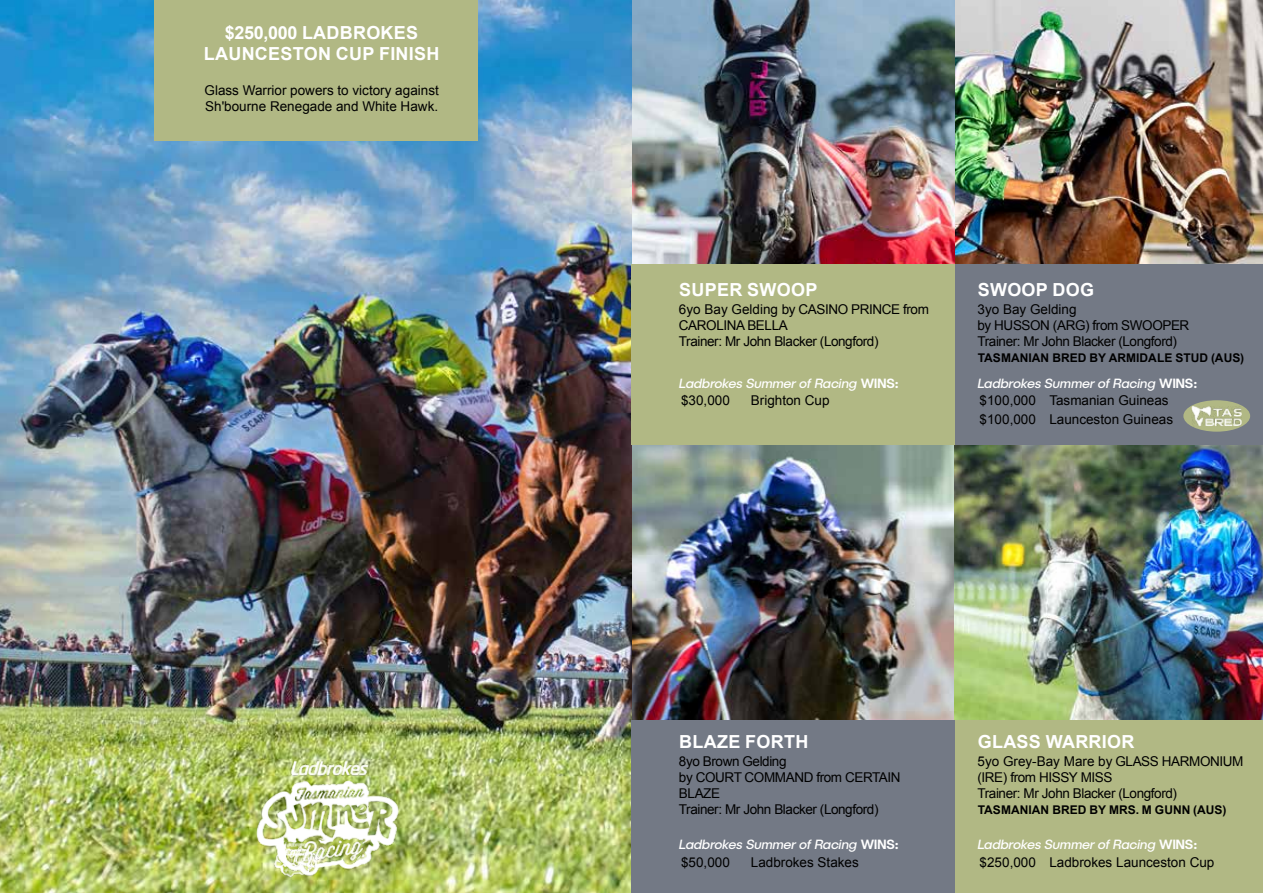
<style>
.page{position:relative;width:1263px;height:893px;background:#fff}
.page>*{position:absolute;margin:0;border:0;box-sizing:border-box;transform-origin:0 0}
.t1{font:700 18px/21.6px "Arial";letter-spacing:.015em;color:#fff;text-align:center}
.t2{font:13.5px/16.2px "Arial";letter-spacing:-.03em;color:#000}
.t3{font:13.5px/16.2px "Arial";color:#000}
.t4{font:italic 13.5px "Publica Sans";letter-spacing:-.02em;color:#fff}
.t5{font:700 12px "Arial";letter-spacing:.005em;color:#000}
.s1{font-weight:500;font-style:normal}
</style>
<div class="page">
<img style="left:631px;top:445px;width:324px;height:275px">
<img style="left:955px;top:445px;width:308px;height:275px">
<img style="left:955px;top:0;width:308px;height:264px">
<img style="left:631px;top:0;width:324px;height:264px">
<img style="left:0;top:0;width:631px;height:893px">
<div style="left:955px;top:264px;width:308px;height:181px;background:#737985"></div>
<div style="left:631px;top:264px;width:324px;height:181px;background:#b1b884"></div>
<div style="left:955px;top:720px;width:308px;height:173px;background:#b1b884"></div>
<div style="left:631px;top:720px;width:324px;height:173px;background:#737985"></div>
<img style="left:243px;top:745px;width:169px;height:144px">
<div style="left:155px;top:0;width:323px;height:140px;background:#b1b884"></div>
<div style="left:1183px;top:400px;width:67px;height:32px;background:#b1b884;border-radius:50%"></div>
<img style="left:1191px;top:406px;width:51px;height:20px">
<h1 class="t1" style="left:204px;top:22px;width:237px">$250,000 LADBROKES<br>LAUNCESTON CUP FINISH</h1>
<p class="t3" style="left:204px;top:82px;width:236px">Glass Warrior powers to victory against<br>Sh'bourne Renegade and White Hawk.</p>
<h1 class="t1" style="left:679px;top:279px;width:140px">SUPER SWOOP</h1>
<p class="t2" style="left:679px;top:301px;width:251px">6yo Bay Gelding by CASINO PRINCE from<br>CAROLINA BELLA<br>Trainer: Mr John Blacker (Longford)</p>
<p class="t4" style="left:679px;top:374px;width:222px">Ladbrokes Summer of Racing <span class="s1">WINS:</span></p>
<p class="t2" style="left:681px;top:393px;width:50px">$30,000</p>
<p class="t3" style="left:751px;top:393px;width:80px">Brighton Cup</p>
<h1 class="t1" style="left:978px;top:279px;width:118px">SWOOP DOG</h1>
<p class="t2" style="left:977px;top:301px;width:213px">3yo Bay Gelding<br>by HUSSON (ARG) from SWOOPER<br>Trainer: Mr John Blacker (Longford)</p>
<p class="t5" style="left:978px;top:350px;width:268px">TASMANIAN BRED BY ARMIDALE STUD (AUS)</p>
<p class="t4" style="left:977px;top:374px;width:222px">Ladbrokes Summer of Racing <span class="s1">WINS:</span></p>
<p class="t3" style="left:980px;top:392px;width:195px;line-height:18.3px">$100,000 Tasmanian Guineas $100,000 Launceston Guineas</p>
<h1 class="t1" style="left:679px;top:731px;width:131px">BLAZE FORTH</h1>
<p class="t2" style="left:679px;top:753px;width:223px">8yo Brown Gelding<br>by COURT COMMAND from CERTAIN<br>BLAZE<br>Trainer: Mr John Blacker (Longford)</p>
<p class="t4" style="left:679px;top:836px;width:222px">Ladbrokes Summer of Racing <span class="s1">WINS:</span></p>
<p class="t2" style="left:681px;top:854px;width:50px">$50,000</p>
<p class="t3" style="left:751px;top:854px;width:110px">Ladbrokes Stakes</p>
<h1 class="t1" style="left:978px;top:731px;width:158px">GLASS WARRIOR</h1>
<p class="t2" style="left:977px;top:753px;width:267px">5yo Grey-Bay Mare by GLASS HARMONIUM (IRE) from HISSY MISS<br>Trainer: Mr John Blacker (Longford)</p>
<p class="t5" style="left:978px;top:802px;width:250px">TASMANIAN BRED BY MRS. M GUNN (AUS)</p>
<p class="t4" style="left:977px;top:836px;width:222px">Ladbrokes Summer of Racing <span class="s1">WINS:</span></p>
<p class="t3" style="left:980px;top:854px;width:236px">$250,000 Ladbrokes Launceston Cup</p>
</div>
